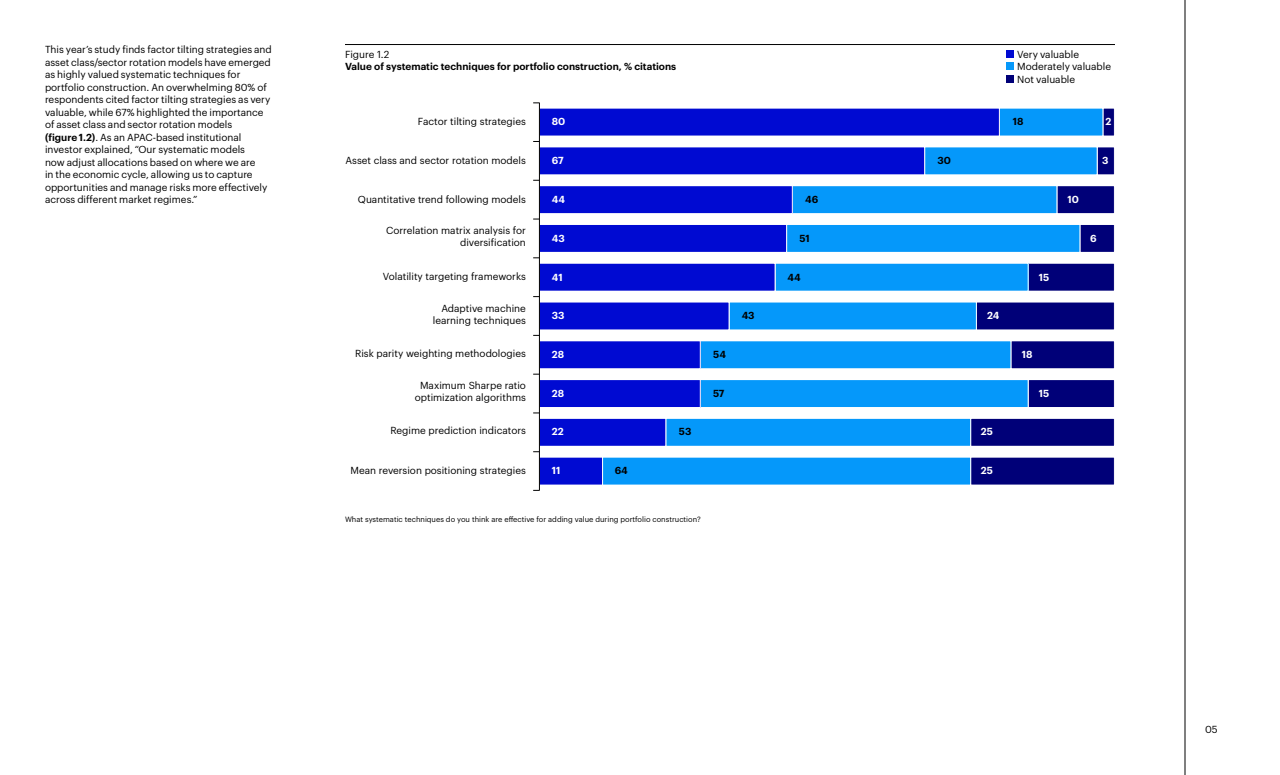
<style>
.page{position:relative;width:1280px;height:775px;background:#fff}
.page>*{position:absolute;margin:0;border:0;box-sizing:border-box;transform-origin:0 0}
.Body__P{font:10px/12.5px "Graphik";color:#000;text-align:right}
.Chart_number__H3{font:600 10px/12.5px "Graphik";color:#000}
.t1{font:600 10px "Graphik";color:#fff}
.Chart_source__P{font:7.5px "Graphik";color:#000}
.s1{font-weight:600}
.s2{font-weight:400}
</style>
<div class="page">
<hr style="left:1185px;top:0;width:1px;height:775px;background:#000">
<div style="left:1103px;top:108px;width:11px;height:28px;background:#000078"></div>
<div style="left:1103px;top:108px;width:12px;height:28px;border:1px solid #fff"></div>
<div style="left:1097px;top:147px;width:17px;height:28px;background:#000078"></div>
<div style="left:1097px;top:147px;width:18px;height:28px;border:1px solid #fff"></div>
<div style="left:1057px;top:186px;width:57px;height:28px;background:#000078"></div>
<div style="left:1057px;top:185px;width:58px;height:29px;border:1px solid #fff"></div>
<div style="left:1080px;top:224px;width:34px;height:28px;background:#000078"></div>
<div style="left:1080px;top:224px;width:35px;height:29px;border:1px solid #fff"></div>
<div style="left:1028px;top:263px;width:86px;height:28px;background:#000078"></div>
<div style="left:976px;top:302px;width:138px;height:28px;background:#000078"></div>
<div style="left:1011px;top:341px;width:103px;height:28px;background:#000078"></div>
<div style="left:1028px;top:380px;width:86px;height:28px;background:#000078"></div>
<div style="left:1028px;top:379px;width:87px;height:29px;border:1px solid #fff"></div>
<div style="left:971px;top:418px;width:143px;height:28px;background:#000078"></div>
<div style="left:970px;top:418px;width:145px;height:29px;border:1px solid #fff"></div>
<div style="left:971px;top:457px;width:143px;height:28px;background:#000078"></div>
<div style="left:999px;top:108px;width:104px;height:28px;background:#0598fa"></div>
<div style="left:925px;top:147px;width:172px;height:28px;background:#0598fa"></div>
<div style="left:792px;top:186px;width:265px;height:28px;background:#0598fa"></div>
<div style="left:792px;top:185px;width:265px;height:29px;border:1px solid #fff"></div>
<div style="left:787px;top:224px;width:293px;height:28px;background:#0598fa"></div>
<div style="left:786px;top:224px;width:294px;height:29px;border:1px solid #fff"></div>
<div style="left:775px;top:263px;width:253px;height:28px;background:#0598fa"></div>
<div style="left:729px;top:302px;width:247px;height:28px;background:#0598fa"></div>
<div style="left:700px;top:341px;width:311px;height:28px;background:#0598fa"></div>
<div style="left:700px;top:341px;width:311px;height:28px;border:1px solid #fff"></div>
<div style="left:700px;top:380px;width:328px;height:28px;background:#0598fa"></div>
<div style="left:700px;top:379px;width:328px;height:29px;border:1px solid #fff"></div>
<div style="left:666px;top:418px;width:305px;height:28px;background:#0598fa"></div>
<div style="left:665px;top:418px;width:306px;height:29px;border:1px solid #fff"></div>
<div style="left:603px;top:457px;width:368px;height:28px;background:#0598fa"></div>
<div style="left:539px;top:108px;width:460px;height:28px;background:#000ad2"></div>
<div style="left:539px;top:147px;width:386px;height:28px;background:#000ad2"></div>
<div style="left:539px;top:186px;width:253px;height:28px;background:#000ad2"></div>
<div style="left:539px;top:185px;width:254px;height:29px;border:1px solid #fff"></div>
<div style="left:539px;top:224px;width:248px;height:28px;background:#000ad2"></div>
<div style="left:539px;top:224px;width:248px;height:29px;border:1px solid #fff"></div>
<div style="left:539px;top:263px;width:236px;height:28px;background:#000ad2"></div>
<div style="left:539px;top:302px;width:190px;height:28px;background:#000ad2"></div>
<div style="left:539px;top:341px;width:161px;height:28px;background:#000ad2"></div>
<div style="left:539px;top:380px;width:161px;height:28px;background:#000ad2"></div>
<div style="left:539px;top:379px;width:162px;height:29px;border:1px solid #fff"></div>
<div style="left:539px;top:418px;width:127px;height:28px;background:#000ad2"></div>
<div style="left:539px;top:418px;width:127px;height:29px;border:1px solid #fff"></div>
<div style="left:539px;top:457px;width:64px;height:28px;background:#000ad2"></div>
<hr style="left:539px;top:103px;width:1px;height:388px;background:#000">
<div style="left:1007px;top:50px;width:7px;height:8px;background:#000ad2"></div>
<div style="left:1007px;top:63px;width:7px;height:7px;background:#0598fa"></div>
<div style="left:1007px;top:75px;width:7px;height:7px;background:#000078"></div>
<hr style="left:345px;top:44px;width:770px;height:1px;background:#000">
<p class="Body__P" style="left:45px;top:42px;width:228px;text-align:left">This year’s study finds factor tilting strategies and asset class/sector rotation models have emerged as highly valued systematic techniques for portfolio construction. An overwhelming 80% of respondents cited factor tilting strategies as very valuable, while 67% highlighted the importance of asset class and sector rotation models<br><span class="s1">(figure 1.2)</span>. As an APAC-based institutional investor explained, “Our systematic models<br>now adjust allocations based on where we are<br>in the economic cycle, allowing us to capture opportunities and manage risks more effectively across different market regimes.”</p>
<h3 class="Chart_number__H3" style="left:345px;top:47px;width:333px"><span class="s2">Figure 1.2<br></span>Value of systematic techniques for portfolio construction, % citations</h3>
<p class="Body__P" style="left:1017px;top:47px;width:95px;text-align:left">Very valuable<br>Moderately valuable<br>Not valuable</p>
<p class="Body__P" style="left:418px;top:115px;width:110px">Factor tilting strategies</p>
<p class="t1" style="left:552px;top:114px;width:15px">80</p>
<p class="Chart_number__H3" style="left:1013px;top:114px;width:12px">18</p>
<p class="t1" style="left:1105px;top:114px;width:7px">2</p>
<p class="t1" style="left:552px;top:153px;width:13px">67</p>
<p class="Chart_number__H3" style="left:937px;top:154px;width:15px">30</p>
<p class="t1" style="left:1102px;top:153px;width:8px">3</p>
<p class="t1" style="left:552px;top:192px;width:15px">44</p>
<p class="Chart_number__H3" style="left:805px;top:192px;width:15px">46</p>
<p class="t1" style="left:1068px;top:192px;width:13px">10</p>
<p class="t1" style="left:552px;top:231px;width:14px">43</p>
<p class="Chart_number__H3" style="left:800px;top:231px;width:12px">51</p>
<p class="t1" style="left:1090px;top:231px;width:8px">6</p>
<p class="t1" style="left:552px;top:269px;width:12px">41</p>
<p class="Chart_number__H3" style="left:788px;top:270px;width:15px">44</p>
<p class="t1" style="left:1039px;top:269px;width:12px">15</p>
<p class="t1" style="left:552px;top:308px;width:14px">33</p>
<p class="Chart_number__H3" style="left:742px;top:308px;width:14px">43</p>
<p class="t1" style="left:987px;top:308px;width:14px">24</p>
<p class="t1" style="left:552px;top:347px;width:14px">28</p>
<p class="Chart_number__H3" style="left:713px;top:347px;width:14px">54</p>
<p class="t1" style="left:1022px;top:347px;width:12px">18</p>
<p class="t1" style="left:552px;top:385px;width:14px">28</p>
<p class="Chart_number__H3" style="left:713px;top:386px;width:13px">57</p>
<p class="t1" style="left:1039px;top:385px;width:12px">15</p>
<p class="t1" style="left:552px;top:424px;width:13px">22</p>
<p class="Chart_number__H3" style="left:679px;top:425px;width:14px">53</p>
<p class="t1" style="left:981px;top:424px;width:14px">25</p>
<p class="t1" style="left:552px;top:463px;width:10px">11</p>
<p class="Chart_number__H3" style="left:615px;top:463px;width:15px">64</p>
<p class="t1" style="left:981px;top:463px;width:14px">25</p>
<p class="Body__P" style="left:345px;top:153px;width:182px">Asset class and sector rotation models</p>
<p class="Body__P" style="left:358px;top:192px;width:170px">Quantitative trend following models</p>
<p class="Body__P" style="left:386px;top:224px;width:141px;line-height:12px">Correlation matrix analysis for diversification</p>
<p class="Body__P" style="left:383px;top:269px;width:145px">Volatility targeting frameworks</p>
<p class="Body__P" style="left:433px;top:302px;width:95px;line-height:12px">Adaptive machine learning techniques</p>
<p class="Body__P" style="left:355px;top:347px;width:172px">Risk parity weighting methodologies</p>
<p class="Body__P" style="left:415px;top:379px;width:113px;line-height:12px;text-align:center">Maximum Sharpe ratio optimization algorithms</p>
<p class="Body__P" style="left:390px;top:423px;width:137px">Regime prediction indicators</p>
<p class="Body__P" style="left:351px;top:464px;width:177px">Mean reversion positioning strategies</p>
<p class="Chart_source__P" style="left:345px;top:514px;width:357px">What systematic techniques do you think are effective for adding value during portfolio construction?</p>
<p class="Body__P" style="left:1205px;top:722px;width:14px">05</p>
</div>
